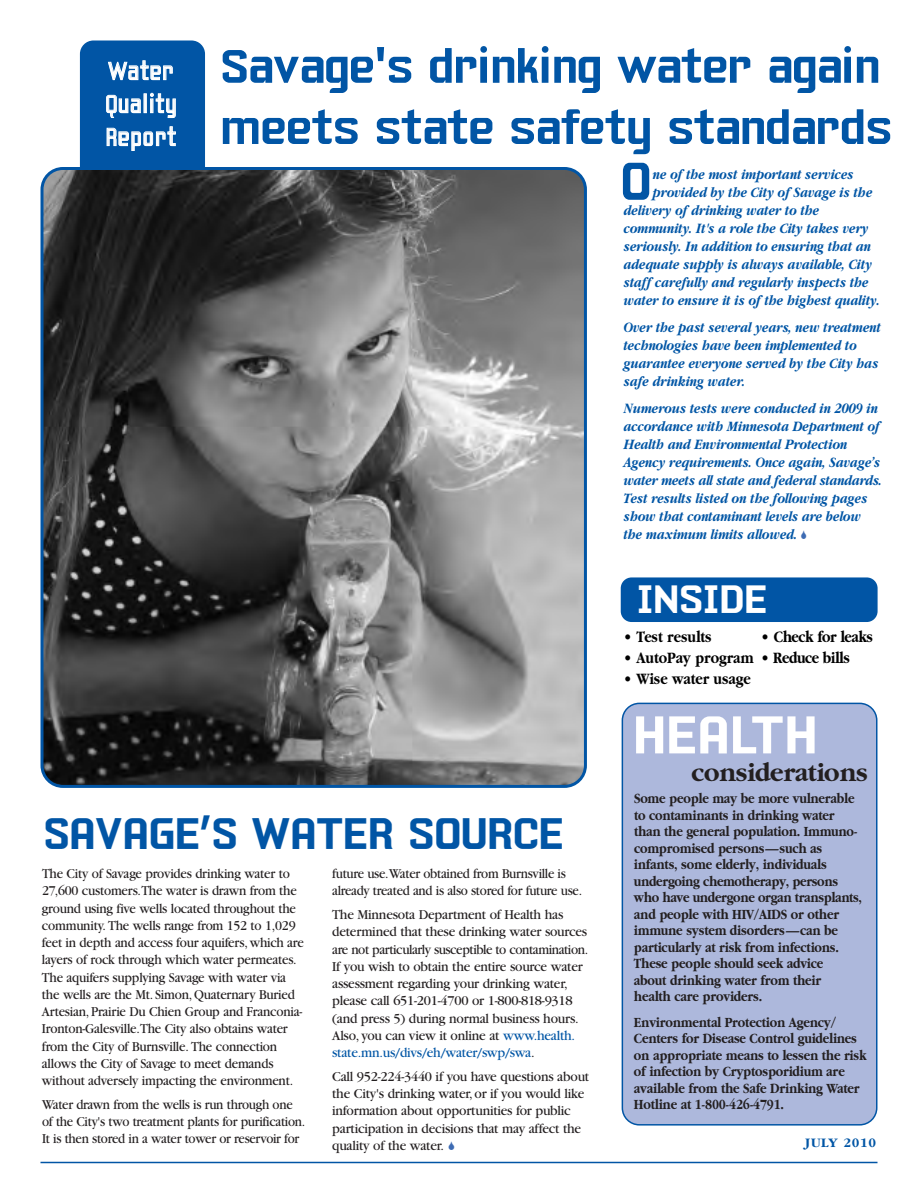
<style>
.page{position:relative;width:918px;height:1188px;background:#fff}
.page>*{position:absolute;margin:0;border:0;box-sizing:border-box;transform-origin:0 0}
.t1{font:700 57.75px "Yearling";color:#fff}
.t2{font:700 57.75px "Yearling";color:#0155a5;scale:.93 1}
.t3{font:700 51px/61.2px "Yearling";letter-spacing:-.015em;color:#0155a5}
.t4{font:700 48px "Yearling";letter-spacing:-.01em;color:#0155a5}
.t5{font:700 43.05px "Yearling";color:#fff}
.t6{font:27px/33px "Yearling";letter-spacing:-.005em;color:#fff;text-align:justify;scale:.95 1}
.t7{font:700 27px "Garamond";letter-spacing:-.01em;color:#231f20;scale:.95 1}
.t8{font:700 16.5px "Garamond";color:#000;scale:.85 1}
.t9{font:700 16.5px "Garamond";letter-spacing:-.025em;color:#000;scale:.85 1}
.t10{font:italic 700 15px/18px "Garamond";letter-spacing:-.01em;color:#0155a5;scale:.85 1}
.t11{font:700 14.7px/16.5px "Garamond";letter-spacing:-.01em;color:#231f20;scale:.85 1}
.t12{font:14.25px/17.2px "Garamond";letter-spacing:-.015em;color:#231f20;scale:.95 1}
.t13{font:14.25px/17.2px "Garamond";letter-spacing:-.015em;color:#231f20;scale:.92 1}
.t14{font:14.25px/17.2px "Garamond";letter-spacing:-.015em;color:#231f20;scale:.91 1}
.t15{font:700 13.5px "Garamond";letter-spacing:.055em;color:#0155a5}
.s1{color:#0155a5}
</style>
<div class="page">
<div style="left:621px;top:577px;width:257px;height:45px;background:#0155a5;border-radius:11px"></div>
<div style="left:80px;top:40px;width:125px;height:202px;background:#0155a5;border-radius:14px"></div>
<svg style="left:40px;top:167px;width:547px;height:621px;background:#636566"></svg>
<hr style="left:40px;top:1162px;width:838px;height:1px;background:#0155a5">
<div style="left:622px;top:703px;width:256px;height:423px;background:#adb8dc"></div>
<h3 class="t6" style="left:105px;top:56px;width:78px">Water Quality Report</h3>
<h2 class="t3" style="left:220px;top:40px;width:674px">Savage's drinking water again meets state safety standards</h2>
<h1 class="t2" style="left:620px;top:161px;width:35px">O</h1>
<p class="t10" style="left:652px;top:165px;width:238px">ne of the most important services</p>
<p class="t10" style="left:652px;top:183px;width:260px">provided by the City of Savage is the</p>
<p class="t10" style="left:623px;top:201px;width:232px">delivery of drinking water to the</p>
<p class="t10" style="left:623px;top:219px;width:290px">community. It's a role the City takes very</p>
<p class="t10" style="left:623px;top:237px;width:293px">seriously. In addition to ensuring that an</p>
<p class="t10" style="left:623px;top:255px;width:294px">adequate supply is always available, City</p>
<p class="t10" style="left:623px;top:273px;width:290px">staff carefully and regularly inspects the</p>
<p class="t10" style="left:623px;top:291px;width:303px">water to ensure it is of the highest quality.</p>
<p class="t10" style="left:623px;top:318px;width:304px">Over the past several years, new treatment technologies have been implemented to guarantee everyone served by the City has safe drinking water.</p>
<p class="t10" style="left:623px;top:398px;width:306px">Numerous tests were conducted in 2009 in accordance with Minnesota Department of Health and Environmental Protection Agency requirements. Once again, Savage’s water meets all state and federal standards.<br>Test results listed on the following pages show that contaminant levels are below the maximum limits allowed.</p>
<h3 class="t5" style="left:637px;top:583px;width:132px">INSIDE</h3>
<p class="t8" style="left:623px;top:626px;width:105px">• Test results</p>
<p class="t9" style="left:761px;top:626px;width:134px">• Check for leaks</p>
<p class="t8" style="left:623px;top:647px;width:268px">• AutoPay program • Reduce bills</p>
<p class="t8" style="left:623px;top:668px;width:151px">• Wise water usage</p>
<h3 class="t4" style="left:44px;top:816px;width:522px">SAVAGE’S WATER SOURCE</h3>
<p class="t13" style="left:42px;top:866px;width:286px">The City of Savage provides drinking water to 27,600 customers.The water is drawn from the ground using five wells located throughout the community. The wells range from 152 to 1,029 feet in depth and access four aquifers, which are layers of rock through which water permeates.<br>The aquifers supplying Savage with water via the wells are the Mt. Simon, Quaternary Buried Artesian, Prairie Du Chien Group and Franconia-Ironton-Galesville.The City also obtains water from the City of Burnsville. The connection allows the City of Savage to meet demands without adversely impacting the environment.</p>
<p class="t14" style="left:42px;top:1097px;width:291px">Water drawn from the wells is run through one of the City's two treatment plants for purification.<br>It is then stored in a water tower or reservoir for</p>
<p class="t14" style="left:332px;top:866px;width:276px">future use.Water obtained from Burnsville is already treated and is also stored for future use.</p>
<p class="t12" style="left:332px;top:907px;width:271px">The Minnesota Department of Health has determined that these drinking water sources are not particularly susceptible to contamination.<br>If you wish to obtain the entire source water assessment regarding your drinking water, please call 651-201-4700 or 1-800-818-9318 (and press 5) during normal business hours.<br>Also, you can view it online at <span class="s1">www.health. state.mn.us/divs/eh/water/swp/swa</span>.</p>
<p class="t12" style="left:332px;top:1069px;width:272px">Call 952-224-3440 if you have questions about the City's drinking water, or if you would like information about opportunities for public participation in decisions that may affect the quality of the water.</p>
<h1 class="t1" style="left:633px;top:714px;width:186px">HEALTH</h1>
<h3 class="t7" style="left:692px;top:756px;width:187px">considerations</h3>
<p class="t11" style="left:634px;top:790px;width:270px">Some people may be more vulnerable to contaminants in drinking water than the general population. Immuno&shy;compromised persons—such as infants, some elderly, individuals undergoing chemotherapy, persons who have undergone organ transplants, and people with HIV/AIDS or other immune system disorders—can be particularly at risk from infections.<br>These people should seek advice<br>about drinking water from their<br>health care providers.</p>
<p class="t11" style="left:634px;top:1013px;width:275px">Environmental Protection Agency/ Centers for Disease Control guidelines on appropriate means to lessen the risk of infection by Cryptosporidium are available from the Safe Drinking Water Hotline at 1-800-426-4791.</p>
<p class="t15" style="left:805px;top:1135px;width:73px">JULY 2010</p>
</div>
